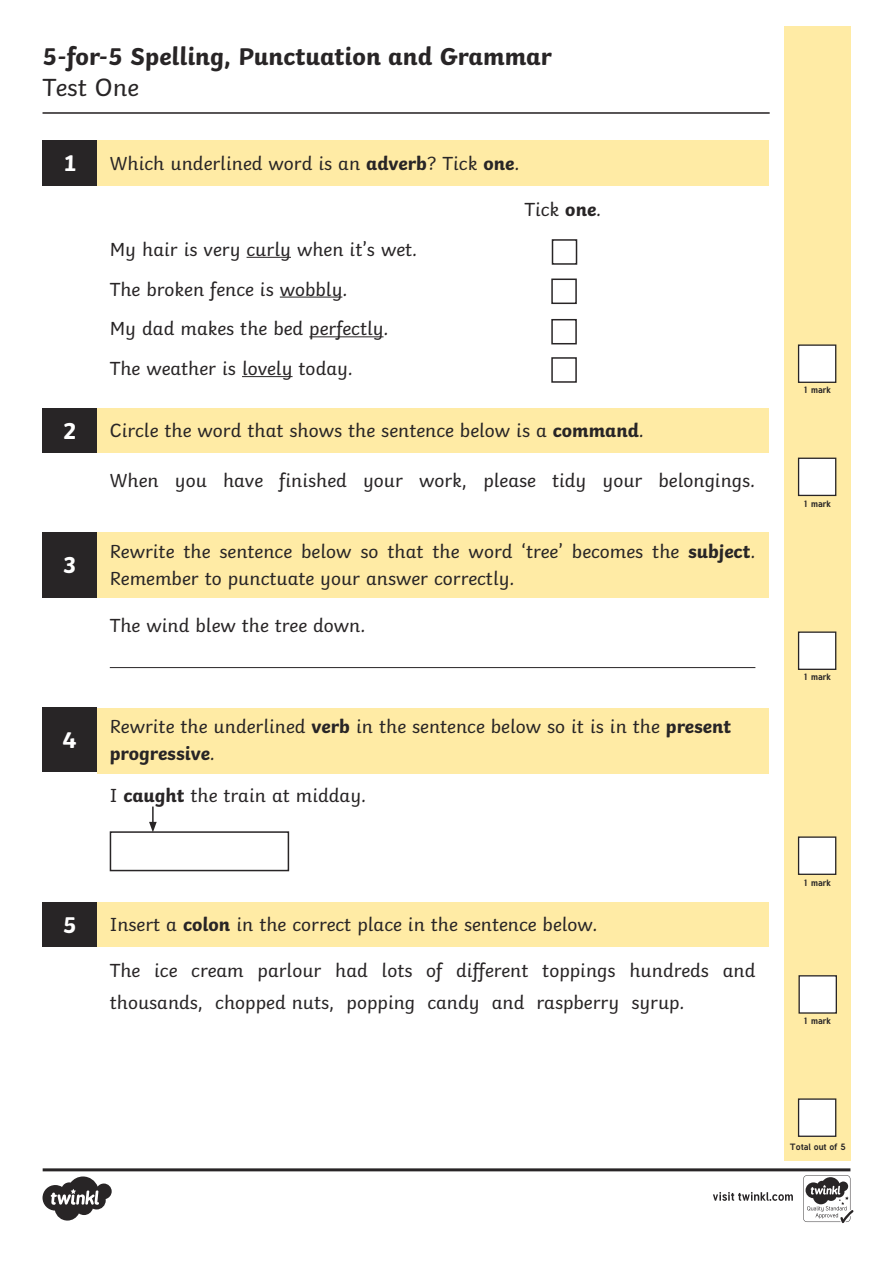
<style>
.page{position:relative;width:893px;height:1263px;background:#fff}
.page>*{position:absolute;margin:0;border:0;box-sizing:border-box;transform-origin:0 0}
.Heading_2{font:700 25.5px "Twinkl";color:#282526}
.Heading_2-2{font:25.5px "Twinkl";color:#282526}
.KS2_Body_Copy{font:700 24px "Twinkl";color:#fff}
.KS2_Body_Copy-2{font:19.5px/27px "Twinkl";color:#282526}
.Marks{font:700 9px "Tuffy";color:#282526}
.s1{font-weight:700}
</style>
<div class="page">
<div style="left:784px;top:26px;width:66px;height:1135px;background:#ffeba5"></div>
<svg style="left:43px;top:1168px;width:810px;height:55px"></svg>
<hr style="left:43px;top:112px;width:727px;height:2px;background:#231f20">
<div style="left:43px;top:140px;width:54px;height:46px;background:#282526"></div>
<div style="left:97px;top:140px;width:671px;height:46px;background:#ffeba5"></div>
<hr style="left:247px;top:257px;width:44px;height:1px;background:#282526">
<hr style="left:280px;top:297px;width:62px;height:1px;background:#282526">
<hr style="left:309px;top:336px;width:75px;height:1px;background:#282526">
<hr style="left:242px;top:376px;width:51px;height:1px;background:#282526">
<div style="left:798px;top:344px;width:38px;height:39px;background:#fff;border:1px solid #282526"></div>
<div style="left:43px;top:408px;width:54px;height:45px;background:#282526"></div>
<div style="left:97px;top:408px;width:671px;height:45px;background:#ffeba5"></div>
<div style="left:798px;top:631px;width:38px;height:39px;background:#fff;border:1px solid #282526"></div>
<div style="left:43px;top:533px;width:54px;height:65px;background:#282526"></div>
<div style="left:97px;top:533px;width:671px;height:65px;background:#ffeba5"></div>
<hr style="left:110px;top:667px;width:645px;height:1px;background:#282526">
<div style="left:798px;top:458px;width:38px;height:38px;background:#fff;border:1px solid #282526"></div>
<div style="left:97px;top:708px;width:671px;height:65px;background:#ffeba5"></div>
<div style="left:43px;top:708px;width:54px;height:64px;background:#282526"></div>
<div style="left:798px;top:836px;width:38px;height:39px;background:#fff;border:1px solid #282526"></div>
<div style="left:43px;top:902px;width:54px;height:45px;background:#282526"></div>
<div style="left:97px;top:902px;width:671px;height:45px;background:#ffeba5"></div>
<div style="left:798px;top:975px;width:39px;height:39px;background:#fff;border:1px solid #282526"></div>
<div style="left:798px;top:1098px;width:38px;height:39px;background:#fff;border:1px solid #282526"></div>
<div style="left:551px;top:357px;width:26px;height:26px;border:2px solid #282526"></div>
<div style="left:551px;top:319px;width:26px;height:25px;border:2px solid #282526"></div>
<div style="left:551px;top:279px;width:26px;height:25px;border:2px solid #282526"></div>
<div style="left:552px;top:239px;width:25px;height:26px;border:2px solid #282526"></div>
<svg style="left:149px;top:806px;width:8px;height:25px"></svg>
<div style="left:110px;top:831px;width:179px;height:40px;border:2px solid #282526"></div>
<p class="Heading_2" style="left:43px;top:36px;width:511px">5-for-5 Spelling, Punctuation and Grammar</p>
<p class="Heading_2-2" style="left:43px;top:68px;width:98px">Test One</p>
<p class="KS2_Body_Copy" style="left:63px;top:143px;width:16px">1</p>
<p class="KS2_Body_Copy-2" style="left:110px;top:148px;width:411px">Which underlined word is an <span class="s1">adverb</span>? Tick <span class="s1">one</span>.</p>
<p class="KS2_Body_Copy-2" style="left:110px;top:234px;width:309px">My hair is very curly when it’s wet.</p>
<p class="KS2_Body_Copy-2" style="left:110px;top:274px;width:239px">The broken fence is wobbly.</p>
<p class="KS2_Body_Copy-2" style="left:110px;top:314px;width:280px">My dad makes the bed perfectly.</p>
<p class="KS2_Body_Copy-2" style="left:110px;top:353px;width:245px">The weather is lovely today.</p>
<p class="KS2_Body_Copy-2" style="left:524px;top:194px;width:78px">Tick <span class="s1">one</span>.</p>
<p class="KS2_Body_Copy" style="left:63px;top:411px;width:16px">2</p>
<p class="KS2_Body_Copy-2" style="left:110px;top:415px;width:536px">Circle the word that shows the sentence below is a <span class="s1">command</span>.</p>
<p class="KS2_Body_Copy-2" style="left:110px;top:465px;width:647px">When you have finished your work, please tidy your belongings.</p>
<p class="KS2_Body_Copy" style="left:63px;top:545px;width:16px">3</p>
<p class="KS2_Body_Copy-2" style="left:110px;top:537px;width:647px">Rewrite the sentence below so that the word ‘tree’ becomes the <span class="s1">subject</span>.<br>Remember to punctuate your answer correctly.</p>
<p class="KS2_Body_Copy-2" style="left:110px;top:610px;width:257px">The wind blew the tree down.</p>
<p class="KS2_Body_Copy" style="left:63px;top:720px;width:16px">4</p>
<p class="KS2_Body_Copy-2" style="left:110px;top:712px;width:623px">Rewrite the underlined <span class="s1">verb</span> in the sentence below so it is in the <span class="s1">present progressive</span>.</p>
<p class="KS2_Body_Copy-2" style="left:110px;top:780px;width:258px">I <span class="s1">caught</span> the train at midday.</p>
<p class="KS2_Body_Copy" style="left:63px;top:905px;width:16px">5</p>
<p class="KS2_Body_Copy-2" style="left:110px;top:909px;width:489px">Insert a <span class="s1">colon</span> in the correct place in the sentence below.</p>
<p class="KS2_Body_Copy-2" style="left:110px;top:953px;width:647px;line-height:31.5px">The ice cream parlour had lots of different toppings hundreds and thousands, chopped nuts, popping candy and raspberry syrup.</p>
<p class="Marks" style="left:803px;top:383px;width:29px">1 mark</p>
<p class="Marks" style="left:803px;top:496px;width:29px">1 mark</p>
<p class="Marks" style="left:803px;top:670px;width:29px">1 mark</p>
<p class="Marks" style="left:803px;top:875px;width:29px">1 mark</p>
<p class="Marks" style="left:803px;top:1014px;width:29px">1 mark</p>
<p class="Marks" style="left:790px;top:1140px;width:57px">Total out of 5</p>
</div>
